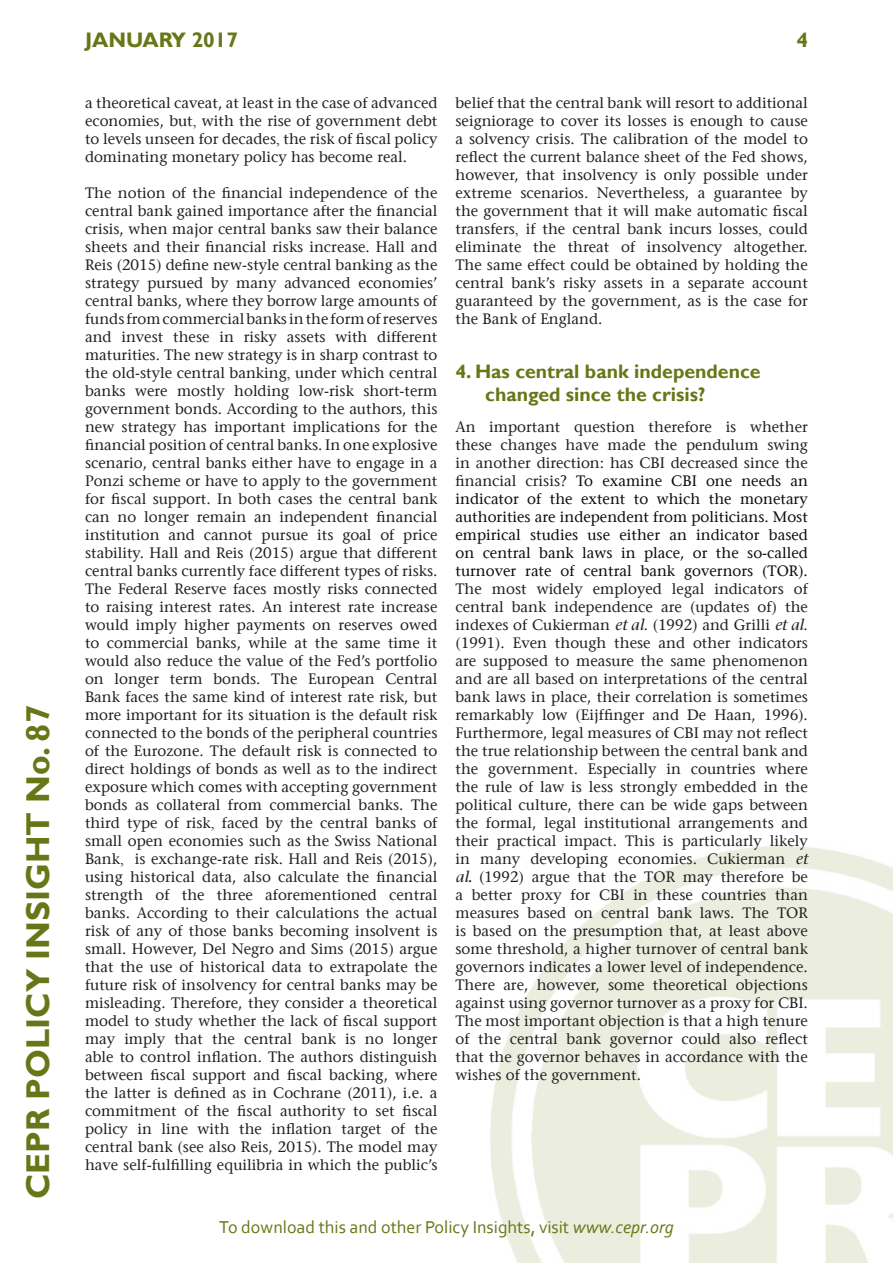
<style>
.page{position:relative;width:893px;height:1263px;background:#fff}
.page>*{position:absolute;margin:0;border:0;box-sizing:border-box;transform-origin:0 0}
.t1{font:700 33px "Gill Sans";color:#677717}
.t2{font:700 21px "Gill Sans";color:#677717}
.t3{font:700 19.5px/23.4px "Gill Sans";color:#677717}
.t4{font:18px "Corbel";color:#677717}
.t5{font:15px/18px "Stone Serif";color:#231f20;text-align:justify}
.t6{font:15px/18px "Stone Serif";color:#0e0a0d;text-align:justify}
.s1{font-family:"Times New Roman"}
.s2{color:#231f20}
.s3{font-weight:500;font-style:italic}
.s4{font-style:italic}
</style>
<div class="page">
<img style="left:490px;top:846px;width:403px;height:417px">
<h1 class="t1" style="left:18px;top:1199px;width:496px;rotate:-90deg">CEPR POLICY INSIGHT No. 87</h1>
<h2 class="t2" style="left:85px;top:28px;width:155px">JANUARY 2017</h2>
<h2 class="t2" style="left:796px;top:28px;width:13px">4</h2>
<p class="t5" style="left:85px;top:94px;width:354px">a theoretical caveat, at least in the case of advanced economies, but<span class="s1">,</span> with the rise of government debt to levels unseen for decades<span class="s1">,</span> the risk of fiscal policy dominating monetary policy has become real.</p>
<p class="t5" style="left:85px;top:184px;width:354px">The notion of the financial independence of the central bank gained importance after the financial crisis, when major central banks saw their balance sheets and their financial risks increase. Hall and Reis (2015) define new-style central banking as the strategy pursued by many advanced economies’ central banks, where they borrow large amounts of funds from commercial banks in the form of reserves and invest these in risky assets with different maturities. The new strategy is in sharp contrast to the old-style central banking<span class="s1">,</span> under which central banks were mostly holding low-risk short-term government bonds. According to the authors, this new strategy has important implications for the financial position of central banks. In one explosive scenario, central banks either have to engage in a Ponzi scheme or have to apply to the government for fiscal support. In both cases the central bank can no longer remain an independent financial institution and cannot pursue its goal of price stability. Hall and Reis (2015) argue that different central banks currently face different types of risks.<br>The Federal Reserve faces mostly risks connected to raising interest rates. An interest rate increase would imply higher payments on reserves owed to commercial banks, while at the same time it would also reduce the value of the Fed’s portfolio on longer term bonds. The European Central Bank faces the same kind of interest rate risk, but more important for its situation is the default risk connected to the bonds of the peripheral countries of the Eurozone. The default risk is connected to direct holdings of bonds as well as to the indirect exposure which comes with accepting government bonds as collateral from commercial banks. The third type of risk<span class="s1">,</span> faced by the central banks of small open economies such as the Swiss National Bank<span class="s1">,</span> is exchange-rate risk. Hall and Reis (2015), using historical data, also calculate the financial strength of the three aforementioned central banks. According to their calculations the actual risk of any of those banks becoming insolvent is small. However, Del Negro and Sims (2015) argue that the use of historical data to extrapolate the future risk of insolvency for central banks may be misleading. Therefore, they consider a theoretical model to study whether the lack of fiscal support may imply that the central bank is no longer able to control inflation. The authors distinguish between fiscal support and fiscal backing, where the latter is defined as in Cochrane (2011), i.e. a commitment of the fiscal authority to set fiscal policy in line with the inflation target of the central bank (see also Reis, 2015). The model may have self-fulfilling equilibria in which the public’s</p>
<p class="t5" style="left:455px;top:94px;width:354px">belief that the central bank will resort to additional seigniorage to cover its losses is enough to cause a solvency crisis. The calibration of the model to reflect the current balance sheet of the Fed shows, however, that insolvency is only possible under extreme scenarios. Nevertheless, a guarantee by the government that it will make automatic fiscal transfers<span class="s1">,</span> if the central bank incurs losses<span class="s1">,</span> could eliminate the threat of insolvency altogether.<br>The same effect could be obtained by holding the central bank’s risky assets in a separate account guaranteed by the government, as is the case for the Bank of England.</p>
<h3 class="t3" style="left:485px;top:360px;width:277px;text-indent:-30px">4. Has central bank independence changed since the crisis?</h3>
<p class="t6" style="left:455px;top:418px;width:354px"><span class="s2">An important question therefore is whether these changes have made the pendulum swing in another direction: has CBI decreased since the financial crisis?</span> To examine CBI one needs an indicator of the extent to which the monetary authorities are independent from politicians. Most empirical studies use either an indicator based on central bank laws in place, or the so-called turnover rate of central bank governors (TOR).</p>
<p class="t5" style="left:455px;top:580px;width:354px">The most widely employed legal indicators of central bank independence are (updates of) the indexes of Cukierman <span class="s3">et al</span>. (1992) and Grilli <span class="s3">et al</span>. (1991). Even though these and other indicators are supposed to measure the same phenomenon and are all based on interpretations of the central bank laws in place, their correlation is sometimes remarkably low (Eijffinger and De Haan, 1996).<br>Furthermore, legal measures of CBI may not reflect the true relationship between the central bank and the government. Especially in countries where the rule of law is less strongly embedded in the political culture, there can be wide gaps between the formal, legal institutional arrangements and their practical impact. This is particularly likely in many developing economies. Cukierman <span class="s3">et al.</span> (1992) argue that the TOR may therefore be a better proxy for CBI in these countries than measures based on central bank laws. The TOR is based on the presumption that, at least above some threshold, a higher turnover of central bank governors indicates a lower level of independence.<br>There are, however, some theoretical objections against using governor turnover as a proxy for CBI.<br>The most important objection is that a high tenure of the central bank governor could also reflect that the governor behaves in accordance with the wishes of the government.</p>
<p class="t4" style="left:219px;top:1216px;width:456px">To download this and other Policy Insights, visit <span class="s4">www.cepr.org</span></p>
</div>
